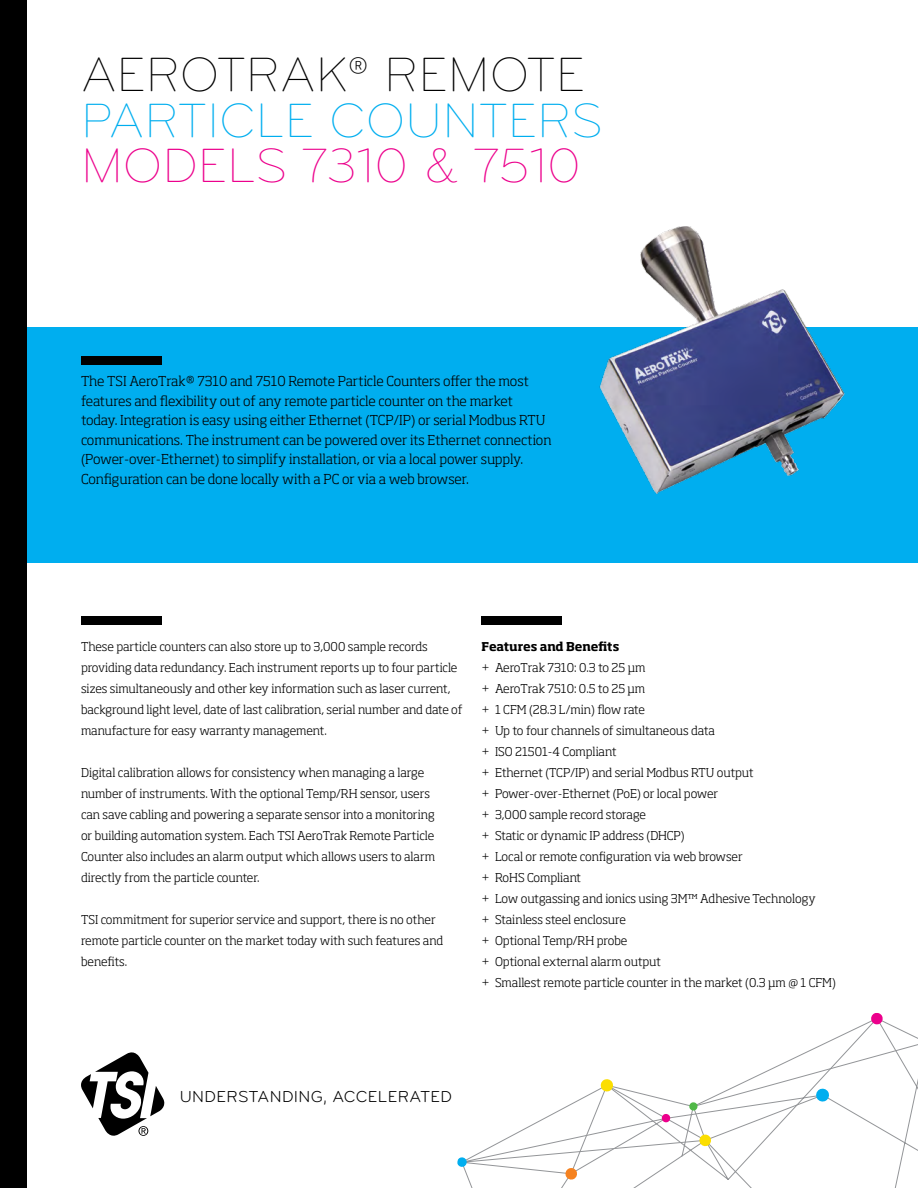
<style>
.page{position:relative;width:918px;height:1188px;background:#fff}
.page>*{position:absolute;margin:0;border:0;box-sizing:border-box;transform-origin:0 0}
.t1{font:300 49.95px/45.3px "Bryant Pro";color:#00aeef}
.t2{font:300 49.95px "Bryant Pro";color:#ec008c}
.t3{font:16.5px "Bryant Pro";letter-spacing:.025em;color:#010101}
.Product_Description{font:300 13.5px/19.5px "Soho Std";letter-spacing:-.005em;color:#000}
.Features___Benefits{font:300 12px/21px "Soho Std";letter-spacing:-.005em;color:#000}
.t4{font:700 12px "Soho Std";letter-spacing:-.005em;color:#000}
.s1{color:#000}
</style>
<div class="page">
<div style="left:27px;top:327px;width:891px;height:236px;background:#00aeef"></div>
<div style="left:0;top:0;width:27px;height:1188px;background:#000"></div>
<svg style="left:81px;top:1052px;width:84px;height:84px"></svg>
<img style="left:599px;top:226px;width:246px;height:268px">
<div style="left:81px;top:357px;width:81px;height:8px;background:#000"></div>
<div style="left:81px;top:616px;width:81px;height:9px;background:#000"></div>
<div style="left:481px;top:616px;width:81px;height:9px;background:#000"></div>
<svg style="left:463px;top:1021px;width:455px;height:167px"></svg>
<svg style="left:689px;top:1102px;width:9px;height:9px"></svg>
<svg style="left:457px;top:1157px;width:10px;height:11px"></svg>
<svg style="left:565px;top:1167px;width:13px;height:13px"></svg>
<svg style="left:815px;top:1088px;width:15px;height:14px"></svg>
<svg style="left:600px;top:1078px;width:14px;height:14px"></svg>
<svg style="left:870px;top:1013px;width:13px;height:12px"></svg>
<svg style="left:699px;top:1134px;width:13px;height:13px"></svg>
<svg style="left:661px;top:1113px;width:10px;height:10px"></svg>
<p class="t1" style="left:81px;top:53px;width:524px"><span class="s1">AEROTRAK® REMOTE<br></span>PARTICLE COUNTERS</p>
<p class="t2" style="left:81px;top:137px;width:502px">MODELS 7310 &amp; 7510</p>
<p class="Product_Description" style="left:81px;top:371px;width:472px">The TSI AeroTrak® 7310 and 7510 Remote Particle Counters offer the most features and flexibility out of any remote particle counter on the market today. Integration is easy using either Ethernet (TCP/IP) or serial Modbus RTU communications. The instrument can be powered over its Ethernet connection (Power-over-Ethernet) to simplify installation, or via a local power supply.<br>Configuration can be done locally with a PC or via a web browser.</p>
<p class="Features___Benefits" style="left:81px;top:636px;width:383px">These particle counters can also store up to 3,000 sample records providing data redundancy. Each instrument reports up to four particle sizes simultaneously and other key information such as laser current, background light level, date of last calibration, serial number and date of manufacture for easy warranty management.</p>
<p class="Features___Benefits" style="left:81px;top:762px;width:356px">Digital calibration allows for consistency when managing a large number of instruments. With the optional Temp/RH sensor, users can save cabling and powering a separate sensor into a monitoring or building automation system. Each TSI AeroTrak Remote Particle Counter also includes an alarm output which allows users to alarm directly from the particle counter.</p>
<p class="Features___Benefits" style="left:81px;top:909px;width:364px">TSI commitment for superior service and support, there is no other remote particle counter on the market today with such features and benefits.</p>
<p class="t4" style="left:482px;top:639px;width:139px">Features and Benefits</p>
<p class="Features___Benefits" style="left:482px;top:657px;width:165px">+ AeroTrak 7310: 0.3 to 25 µm</p>
<p class="Features___Benefits" style="left:482px;top:678px;width:165px">+ AeroTrak 7510: 0.5 to 25 µm</p>
<p class="Features___Benefits" style="left:482px;top:699px;width:165px">+ 1 CFM (28.3 L/min) flow rate</p>
<p class="Features___Benefits" style="left:482px;top:720px;width:235px">+ Up to four channels of simultaneous data</p>
<p class="Features___Benefits" style="left:482px;top:741px;width:137px">+ ISO 21501-4 Compliant</p>
<p class="Features___Benefits" style="left:482px;top:762px;width:274px">+ Ethernet (TCP/IP) and serial Modbus RTU output</p>
<p class="Features___Benefits" style="left:482px;top:783px;width:238px">+ Power-over-Ethernet (PoE) or local power</p>
<p class="Features___Benefits" style="left:482px;top:804px;width:166px">+ 3,000 sample record storage</p>
<p class="Features___Benefits" style="left:482px;top:825px;width:205px">+ Static or dynamic IP address (DHCP)</p>
<p class="Features___Benefits" style="left:482px;top:846px;width:263px">+ Local or remote configuration via web browser</p>
<p class="Features___Benefits" style="left:482px;top:867px;width:101px">+ RoHS Compliant</p>
<p class="Features___Benefits" style="left:482px;top:888px;width:336px">+ Low outgassing and ionics using 3M™ Adhesive Technology</p>
<p class="Features___Benefits" style="left:482px;top:909px;width:146px">+ Stainless steel enclosure</p>
<p class="Features___Benefits" style="left:482px;top:930px;width:147px">+ Optional Temp/RH probe</p>
<p class="Features___Benefits" style="left:482px;top:951px;width:181px">+ Optional external alarm output</p>
<p class="Features___Benefits" style="left:482px;top:972px;width:356px">+ Smallest remote particle counter in the market (0.3 µm @ 1 CFM)</p>
<p class="t3" style="left:180px;top:1087px;width:274px">UNDERSTANDING, ACCELERATED</p>
</div>
